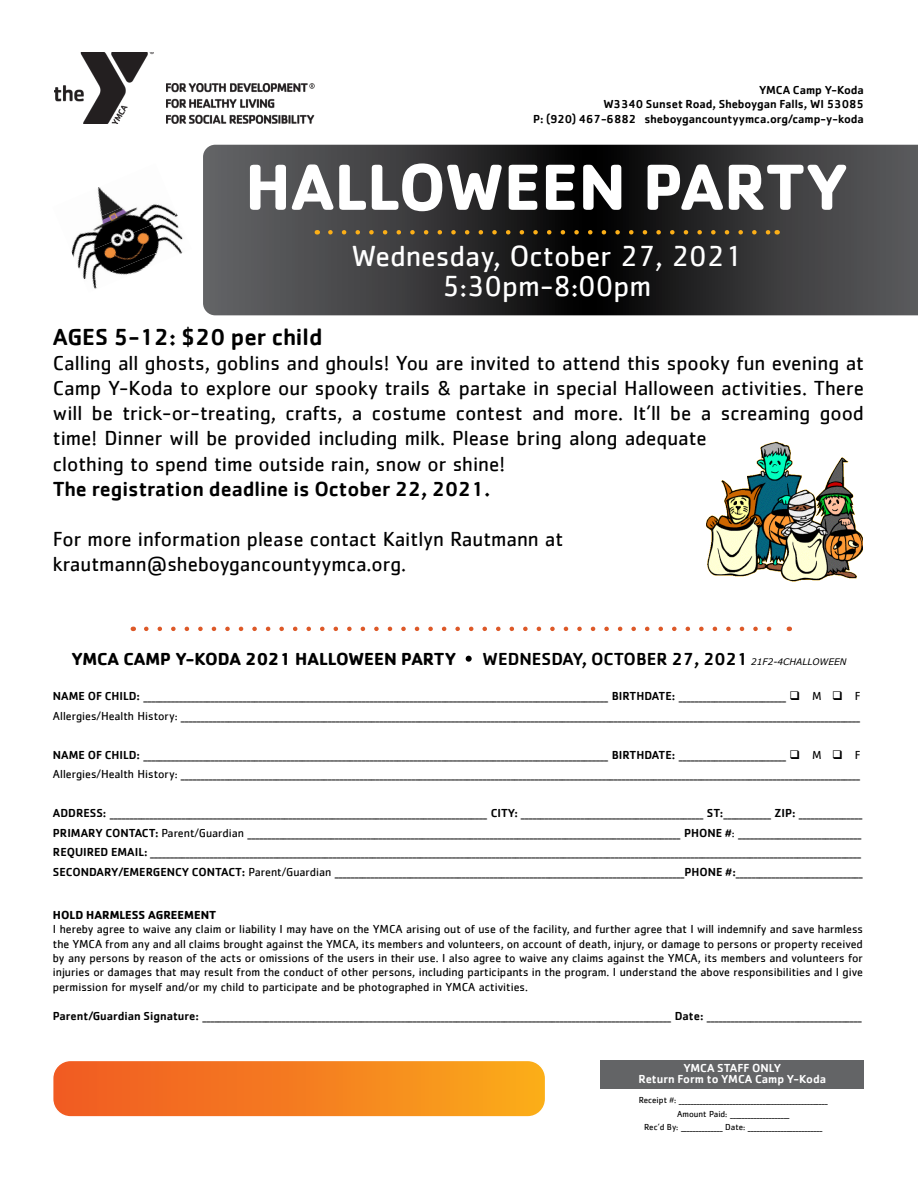
<style>
.page{position:relative;width:918px;height:1188px;background:#fff}
.page>*{position:absolute;margin:0;border:0;box-sizing:border-box;transform-origin:0 0}
.t1{font:700 67.5px "Cachet";color:#fff}
.t2{font:30px/30px "Cachet";color:#fff;text-align:center}
.t3{font:500 24px "Cachet";color:#000}
.t4{font:21px/25.2px "Cachet";color:#000}
.t5{font:500 21px "Cachet";color:#000}
.t6{font:500 18px "Cachet";color:#000}
.t7{font:700 18px "Cachet";color:#000}
.t8{font:12px/19.5px "Cachet";color:#000}
.t9{font:500 12px/14.4px "Cachet";color:#000;text-align:right}
.t10{font:500 12px/10.5px "Cachet";color:#fff;text-align:center}
.t11{font:700 12px "Cachet";color:#000}
.t12{font:9px/13.5px "Cachet";color:#000;text-align:center}
.s1{font-family:"Verdana";font-weight:400;font-style:italic;font-size:9px}
.s2{font-weight:500}
</style>
<div class="page">
<div style="left:601px;top:1060px;width:263px;height:29px;background:#636466"></div>
<svg style="left:55px;top:1063px;width:488px;height:52px;background:#f58020"></svg>
<div style="left:52px;top:1060px;width:494px;height:58px;border:2px solid #fff;border-radius:18px"></div>
<svg style="left:203px;top:145px;width:715px;height:170px;background:#353537"></svg>
<svg style="left:330px;top:230px;width:440px;height:5px;background:#554321"></svg>
<svg style="left:146px;top:627px;width:626px;height:4px"></svg>
<img style="left:707px;top:441px;width:156px;height:141px">
<img style="left:71px;top:189px;width:106px;height:69px">
<img style="left:74px;top:214px;width:109px;height:66px">
<img style="left:85px;top:240px;width:98px;height:49px">
<img style="left:166px;top:84px;width:149px;height:40px">
<img style="left:54px;top:53px;width:100px;height:70px">
<svg style="left:466px;top:656px;width:6px;height:6px"></svg>
<p class="t9" style="left:533px;top:82px;width:332px">YMCA Camp Y-Koda<br>W3340 Sunset Road, Sheboygan Falls, WI 53085<br>P: (920) 467-6882 sheboygancountyymca.org/camp-y-koda</p>
<h1 class="t1" style="left:245px;top:143px;width:605px">HALLOWEEN PARTY</h1>
<h2 class="t2" style="left:351px;top:240px;width:392px">Wednesday, October 27, 2021<br>5:30pm-8:00pm</h2>
<h3 class="t3" style="left:53px;top:322px;width:271px">AGES 5-12: $20 per child</h3>
<p class="t4" style="left:53px;top:350px;width:813px">Calling all ghosts, goblins and ghouls! You are invited to attend this spooky fun evening at Camp Y-Koda to explore our spooky trails &amp; partake in special Halloween activities. There will be trick-or-treating, crafts, a costume contest and more. It’ll be a screaming good time! Dinner will be provided including milk. Please bring along adequate<br>clothing to spend time outside rain, snow or shine!</p>
<h3 class="t5" style="left:53px;top:476px;width:439px">The registration deadline is October 22, 2021.</h3>
<h3 class="t4" style="left:53px;top:526px;width:512px">For more information please contact Kaitlyn Rautmann at krautmann@sheboygancountyymca.org.</h3>
<h3 class="t7" style="left:71px;top:647px;width:386px">YMCA CAMP Y-KODA 2021 HALLOWEEN PARTY</h3>
<h3 class="t6" style="left:483px;top:647px;width:365px">WEDNESDAY, OCTOBER 27, 2021 <span class="s1">21F2-4CHALLOWEEN</span></h3>
<p class="t8" style="left:53px;top:686px;width:809px"><span class="s2">NAME OF CHILD:</span> _____________________________________________________________________________________________________________________ <span class="s2">BIRTHDATE:</span> ___________________________ ❑ M ❑ F<br>Allergies/Health History: ___________________________________________________________________________________________________________________________________________________________________________</p>
<p class="t8" style="left:53px;top:745px;width:809px"><span class="s2">NAME OF CHILD:</span> _____________________________________________________________________________________________________________________ <span class="s2">BIRTHDATE:</span> ___________________________ ❑ M ❑ F<br>Allergies/Health History: ___________________________________________________________________________________________________________________________________________________________________________</p>
<p class="t8" style="left:53px;top:803px;width:811px"><span class="s2">ADDRESS:</span> _______________________________________________________________________________________________ <span class="s2">CITY:</span> ______________________________________________ <span class="s2">ST:</span>____________ <span class="s2">ZIP:</span> ________________ <span class="s2">PRIMARY CONTACT:</span> Parent/Guardian _____________________________________________________________________________________________________________ <span class="s2">PHONE #</span>: _______________________________ <span class="s2">REQUIRED EMAIL:</span> ___________________________________________________________________________________________________________________________________________________________________________________ <span class="s2">SECONDARY/EMERGENCY CONTACT:</span> Parent/Guardian ________________________________________________________________________________________<span class="s2">PHONE #:</span>________________________________</p>
<p class="t11" style="left:53px;top:907px;width:165px">HOLD HARMLESS AGREEMENT</p>
<p class="t8" style="left:53px;top:922px;width:812px;line-height:14.4px;text-align:justify">I hereby agree to waive any claim or liability I may have on the YMCA arising out of use of the facility, and further agree that I will indemnify and save harmless the YMCA from any and all claims brought against the YMCA, its members and volunteers, on account of death, injury, or damage to persons or property received by any persons by reason of the acts or omissions of the users in their use. I also agree to waive any claims against the YMCA, its members and volunteers for injuries or damages that may result from the conduct of other persons, including participants in the program. I understand the above responsibilities and I give permission for myself and/or my child to participate and be photographed in YMCA activities.</p>
<p class="t8" style="left:53px;top:1006px;width:810px"><span class="s2">Parent/Guardian Signature:</span> ______________________________________________________________________________________________________________________ <span class="s2">Date:</span> _______________________________________</p>
<p class="t10" style="left:639px;top:1063px;width:189px">YMCA STAFF ONLY<br>Return Form to YMCA Camp Y-Koda</p>
<p class="t12" style="left:639px;top:1093px;width:191px">Receipt #: __________________________________________________<br>Amount Paid: ____________________<br>Rec’d By: ______________ Date: _________________________</p>
</div>
